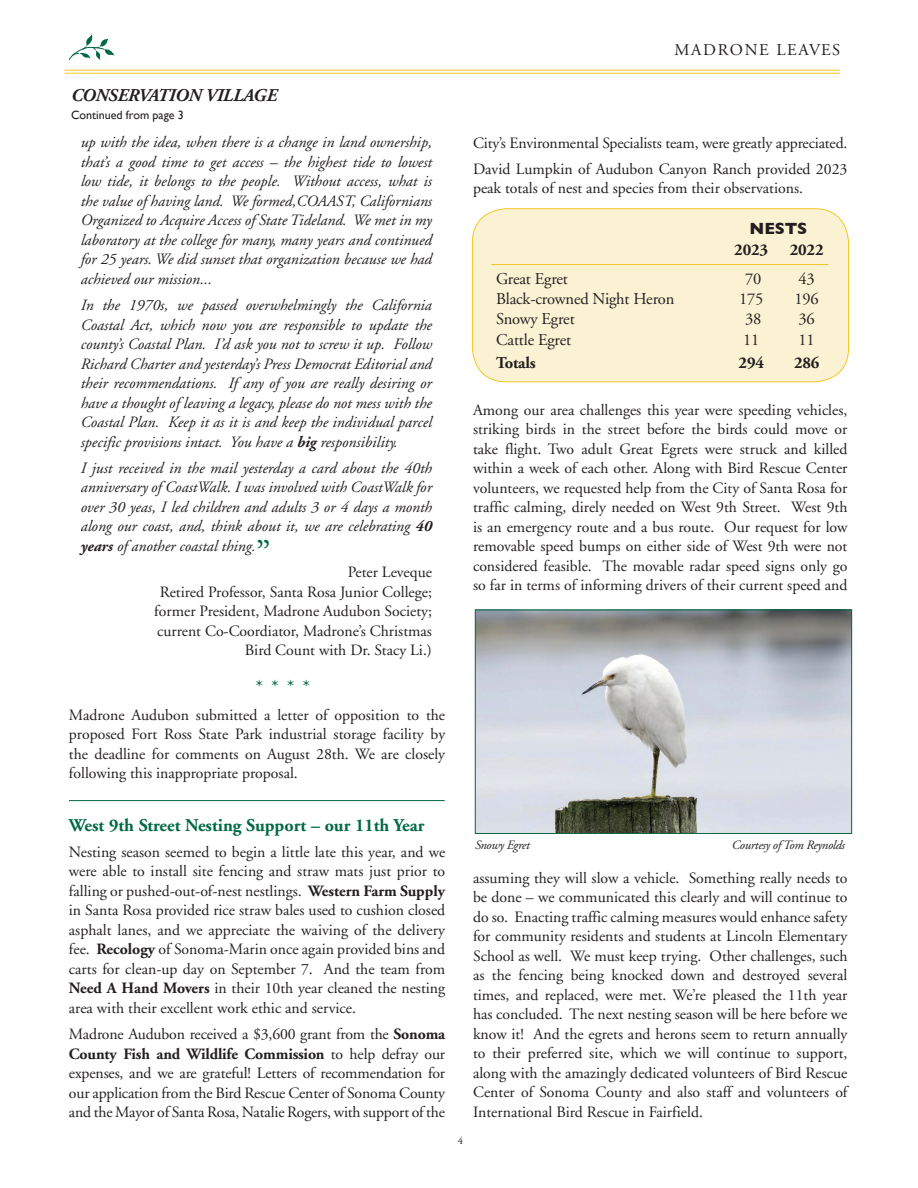
<style>
.page{position:relative;width:918px;height:1188px;background:#fff}
.page>*{position:absolute;margin:0;border:0;box-sizing:border-box;transform-origin:0 0}
.t1{font:37.5px "Adobe Garamond";color:#026a43}
.t2{font:19.5px "Adobe Garamond";color:#026a43}
.t3{font:700 18px "Adobe Garamond";color:#026a43}
.t4{font:italic 700 18px "Adobe Garamond";letter-spacing:-.02em;color:#231f20}
.t5{font:16.5px "Adobe Garamond";letter-spacing:-.01em;color:#231f20}
.t6{font:700 16.5px "Adobe Garamond";letter-spacing:-.01em;color:#231f20}
.t7{font:16.5px "Adobe Garamond";letter-spacing:.1em;color:#231f20}
.t8{font:700 16.5px "Gill Sans";color:#231f20}
.t9{font:15.75px/19.5px "Adobe Garamond";color:#231f20;text-align:justify}
.t10{font:italic 15.75px/19.5px "Adobe Garamond";color:#231f20;text-align:justify}
.t11{font:italic 12.75px "Adobe Garamond";letter-spacing:-.02em;color:#231f20}
.t12{font:12px "Gill Sans";color:#231f20}
.t13{font:10.5px "Adobe Garamond";color:#231f20}
.s1{font-weight:700}
</style>
<div class="page">
<svg style="left:69px;top:33px;width:46px;height:28px"></svg>
<hr style="left:64px;top:70px;width:776px;height:1px;background:#f3c723">
<hr style="left:64px;top:73px;width:776px;height:1px;background:#f3c723">
<hr style="left:69px;top:800px;width:376px;height:1px;background:#026a43">
<div style="left:472px;top:209px;width:377px;height:173px;background:#fbf2d4;border-radius:34px"></div>
<div style="left:472px;top:208px;width:377px;height:174px;border:1px solid #f3c723;border-radius:34px"></div>
<hr style="left:491px;top:264px;width:337px;height:1px;background:#f3c723">
<img style="left:477px;top:612px;width:373px;height:220px">
<div style="left:475px;top:610px;width:377px;height:224px;border:1px solid #026a43"></div>
<p class="t7" style="left:675px;top:41px;width:167px">MADRONE LEAVES</p>
<p class="t4" style="left:71px;top:85px;width:208px">CONSERVATION VILLAGE</p>
<p class="t12" style="left:71px;top:107px;width:114px">Continued from page 3</p>
<p class="t10" style="left:81px;top:133px;width:353px">up with the idea, when there is a change in land ownership, that’s a good time to get access – the highest tide to lowest low tide, it belongs to the people. Without access, what is the value of having land. We formed,COAAST, Californians Organized to Acquire Access of State Tideland. We met in my laboratory at the college for many, many years and continued for 25 years. We did sunset that organization because we had achieved our mission...</p>
<p class="t10" style="left:81px;top:296px;width:353px">In the 1970s, we passed overwhelmingly the California Coastal Act, which now you are responsible to update the county’s Coastal Plan. I’d ask you not to screw it up. Follow Richard Charter and yesterday’s Press Democrat Editorial and their recommendations. If any of you are really desiring or have a thought of leaving a legacy, please do not mess with the Coastal Plan. Keep it as it is and keep the individual parcel specific provisions intact. You have a <span class="s1">BIG</span> responsibility.</p>
<p class="t10" style="left:81px;top:459px;width:353px">I just received in the mail yesterday a card about the 40th anniversary of CoastWalk. I was involved with CoastWalk for over 30 yeas, I led children and adults 3 or 4 days a month along our coast, and, think about it, we are celebrating <span class="s1">40<br>YEARS</span> of another coastal thing.</p>
<h1 class="t1" style="left:256px;top:534px;width:17px">”</h1>
<p class="t9" style="left:154px;top:563px;width:279px;text-align:right">Peter Leveque<br>Retired Professor, Santa Rosa Junior College; former President, Madrone Audubon Society; current Co-Coordiator, Madrone’s Christmas Bird Count with Dr. Stacy Li.)</p>
<p class="t2" style="left:256px;top:677px;width:56px">* * * *</p>
<p class="t9" style="left:69px;top:705px;width:378px">Madrone Audubon submitted a letter of opposition to the proposed Fort Ross State Park industrial storage facility by the deadline for comments on August 28th. We are closely following this inappropriate proposal.</p>
<p class="t3" style="left:69px;top:815px;width:357px">West 9th Street Nesting Support – our 11th Year</p>
<p class="t9" style="left:69px;top:843px;width:378px">Nesting season seemed to begin a little late this year, and we were able to install site fencing and straw mats just prior to falling or pushed-out-of-nest nestlings. <span class="s1">Western Farm Supply </span>in Santa Rosa provided rice straw bales used to cushion closed asphalt lanes, and we appreciate the waiving of the delivery fee. <span class="s1">Recology</span> of Sonoma-Marin once again provided bins and carts for clean-up day on September 7. And the team from <span class="s1">Need A Hand Movers</span> in their 10th year cleaned the nesting area with their excellent work ethic and service.</p>
<p class="t9" style="left:69px;top:1025px;width:378px">Madrone Audubon received a $3,600 grant from the <span class="s1">Sonoma County Fish and Wildlife Commission</span> to help defray our expenses, and we are grateful! Letters of recommendation for our application from the Bird Rescue Center of Sonoma County and the Mayor of Santa Rosa, Natalie Rogers, with support of the</p>
<p class="t9" style="left:473px;top:130px;width:376px;line-height:26.2px">City’s Environmental Specialists team, were greatly appreciated.<br>David Lumpkin of Audubon Canyon Ranch provided 2023</p>
<p class="t9" style="left:473px;top:179px;width:332px">peak totals of nest and species from their observations.</p>
<p class="t8" style="left:750px;top:216px;width:59px">NESTS</p>
<p class="t6" style="left:734px;top:240px;width:35px">2023</p>
<p class="t6" style="left:790px;top:240px;width:35px">2022</p>
<p class="t5" style="left:496px;top:270px;width:73px">Great Egret</p>
<p class="t5" style="left:745px;top:270px;width:18px">70</p>
<p class="t5" style="left:799px;top:270px;width:18px">43</p>
<p class="t5" style="left:496px;top:290px;width:180px">Black-crowned Night Heron</p>
<p class="t5" style="left:739px;top:290px;width:26px">175</p>
<p class="t5" style="left:794px;top:290px;width:26px">196</p>
<p class="t5" style="left:496px;top:310px;width:80px">Snowy Egret</p>
<p class="t5" style="left:745px;top:310px;width:18px">38</p>
<p class="t5" style="left:799px;top:310px;width:18px">36</p>
<p class="t5" style="left:496px;top:331px;width:77px">Cattle Egret</p>
<p class="t5" style="left:743px;top:331px;width:18px">11</p>
<p class="t5" style="left:799px;top:331px;width:18px">11</p>
<p class="t6" style="left:496px;top:354px;width:41px">Totals</p>
<p class="t6" style="left:739px;top:354px;width:27px">294</p>
<p class="t6" style="left:794px;top:354px;width:27px">286</p>
<p class="t9" style="left:473px;top:400px;width:376px">Among our area challenges this year were speeding vehicles, striking birds in the street before the birds could move or take flight. Two adult Great Egrets were struck and killed within a week of each other. Along with Bird Rescue Center volunteers, we requested help from the City of Santa Rosa for traffic calming, direly needed on West 9th Street. West 9th is an emergency route and a bus route. Our request for low removable speed bumps on either side of West 9th were not considered feasible. The movable radar speed signs only go so far in terms of informing drivers of their current speed and</p>
<p class="t13" style="left:458px;top:1135px;width:7px">4</p>
<p class="t11" style="left:475px;top:839px;width:56px">Snowy Egret</p>
<p class="t11" style="left:732px;top:839px;width:115px">Courtesy of Tom Reynolds</p>
<p class="t9" style="left:473px;top:868px;width:376px">assuming they will slow a vehicle. Something really needs to be done – we communicated this clearly and will continue to do so. Enacting traffic calming measures would enhance safety for community residents and students at Lincoln Elementary School as well. We must keep trying. Other challenges, such as the fencing being knocked down and destroyed several times, and replaced, were met. We’re pleased the 11th year has concluded. The next nesting season will be here before we know it! And the egrets and herons seem to return annually to their preferred site, which we will continue to support, along with the amazingly dedicated volunteers of Bird Rescue Center of Sonoma County and also staff and volunteers of International Bird Rescue in Fairfield.</p>
</div>
